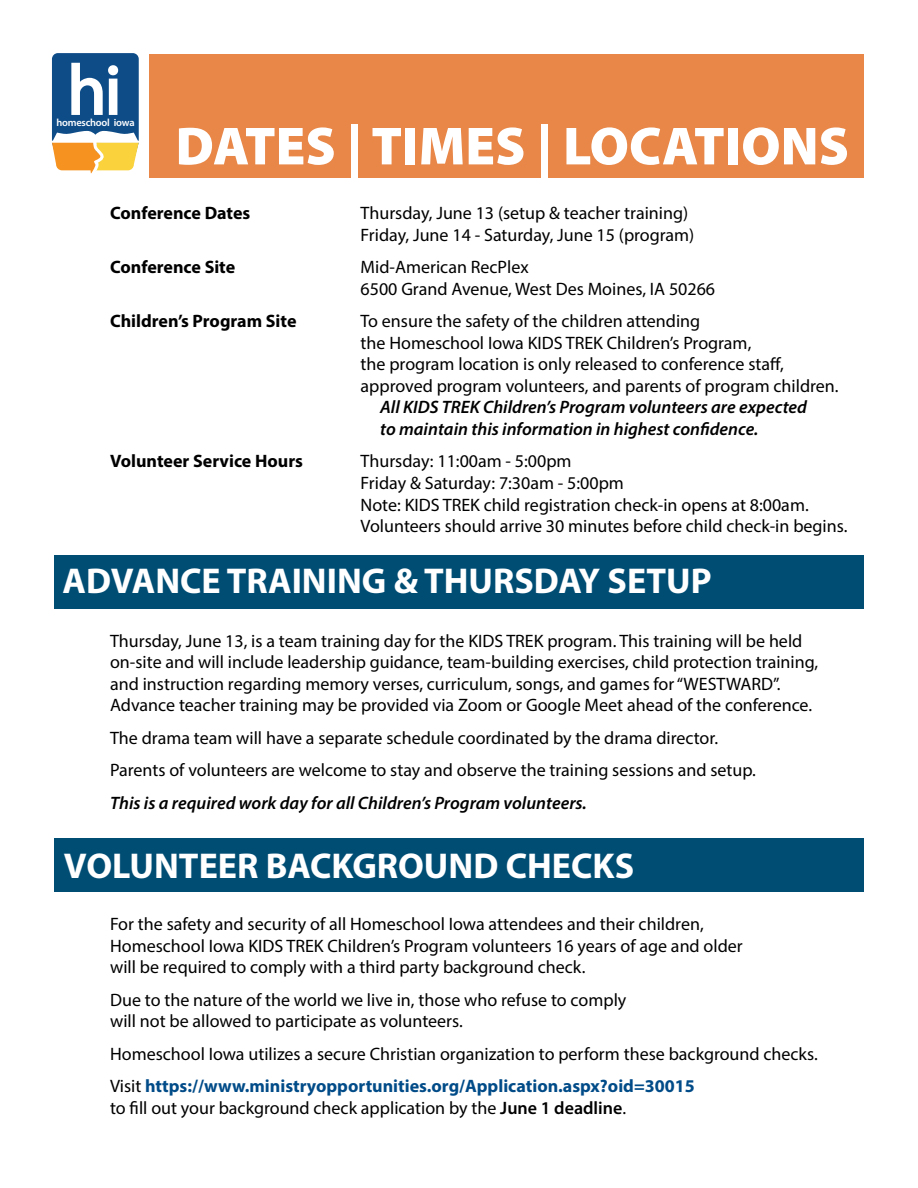
<style>
.page{position:relative;width:918px;height:1188px;background:#fff}
.page>*{position:absolute;margin:0;border:0;box-sizing:border-box;transform-origin:0 0}
.t1{font:70.05px "Myriad Pro";color:#fff}
.t2{font:900 54px "Myriad Pro";color:#fff}
.t3{font:700 36px "Myriad Pro";color:#fff}
.t4{font:18px/21.6px "Myriad Pro";color:#000}
.t5{font:italic 600 18px/21.6px "Myriad Pro";color:#000}
.t6{font:700 18px "Myriad Pro";color:#000}
.t7{font:600 10.35px "Myriad Pro";letter-spacing:-.02em;color:#fff}
.s1{font-weight:700;color:#004b88}
.s2{font-weight:600}
</style>
<div class="page">
<div style="left:149px;top:54px;width:715px;height:123px;background:#e88748"></div>
<svg style="left:52px;top:53px;width:87px;height:121px;background:#5e7986"></svg>
<div style="left:54px;top:838px;width:810px;height:54px;background:#004d74"></div>
<div style="left:54px;top:555px;width:810px;height:54px;background:#004d74"></div>
<h1 class="t1" style="left:67px;top:47px;width:55px">hi</h1>
<p class="t7" style="left:56px;top:116px;width:80px">homeschool iowa</p>
<h2 class="t2" style="left:176px;top:116px;width:675px">DATES | TIMES | LOCATIONS</h2>
<p class="t6" style="left:110px;top:201px;width:142px">Conference Dates</p>
<p class="t4" style="left:361px;top:202px;width:335px">Thursday, June 13 (setup &amp; teacher training)<br>Friday, June 14 - Saturday, June 15 (program)</p>
<p class="t6" style="left:110px;top:255px;width:127px">Conference Site</p>
<p class="t4" style="left:361px;top:256px;width:356px">Mid-American RecPlex<br>6500 Grand Avenue, West Des Moines, IA 50266</p>
<p class="t6" style="left:110px;top:309px;width:188px">Children’s Program Site</p>
<p class="t4" style="left:361px;top:310px;width:480px">To ensure the safety of the children attending<br>the Homeschool Iowa KIDS TREK Children’s Program,<br>the program location is only released to conference staff, approved program volunteers, and parents of program children.</p>
<p class="t5" style="left:380px;top:396px;width:428px">All KIDS TREK Children’s Program volunteers are expected to maintain this information in highest confidence.</p>
<p class="t6" style="left:110px;top:450px;width:194px">Volunteer Service Hours</p>
<p class="t4" style="left:361px;top:450px;width:488px">Thursday: 11:00am - 5:00pm<br>Friday &amp; Saturday: 7:30am - 5:00pm<br>Note: KIDS TREK child registration check-in opens at 8:00am.<br>Volunteers should arrive 30 minutes before child check-in begins.</p>
<h3 class="t3" style="left:62px;top:558px;width:651px">ADVANCE TRAINING &amp; THURSDAY SETUP</h3>
<p class="t4" style="left:110px;top:629px;width:710px">Thursday, June 13, is a team training day for the KIDS TREK program. This training will be held on-site and will include leadership guidance, team-building exercises, child protection training, and instruction regarding memory verses, curriculum, songs, and games for “WESTWARD”.<br>Advance teacher training may be provided via Zoom or Google Meet ahead of the conference.</p>
<p class="t4" style="left:110px;top:721px;width:647px;line-height:32.4px">The drama team will have a separate schedule coordinated by the drama director.<br>Parents of volunteers are welcome to stay and observe the training sessions and setup.</p>
<p class="t5" style="left:110px;top:791px;width:478px">This is a required work day for all Children’s Program volunteers.</p>
<h3 class="t3" style="left:64px;top:842px;width:572px">VOLUNTEER BACKGROUND CHECKS</h3>
<p class="t4" style="left:110px;top:913px;width:634px">For the safety and security of all Homeschool Iowa attendees and their children,<br>Homeschool Iowa KIDS TREK Children’s Program volunteers 16 years of age and older will be required to comply with a third party background check.</p>
<p class="t4" style="left:110px;top:988px;width:518px">Due to the nature of the world we live in, those who refuse to comply will not be allowed to participate as volunteers.</p>
<p class="t4" style="left:110px;top:1037px;width:709px;line-height:32.4px">Homeschool Iowa utilizes a secure Christian organization to perform these background checks.<br>Visit <span class="s1">https://www.ministryopportunities.org/Application.aspx?oid=30015</span></p>
<p class="t4" style="left:110px;top:1096px;width:518px">to fill out your background check application by the <span class="s2">June 1 deadline</span>.</p>
</div>
